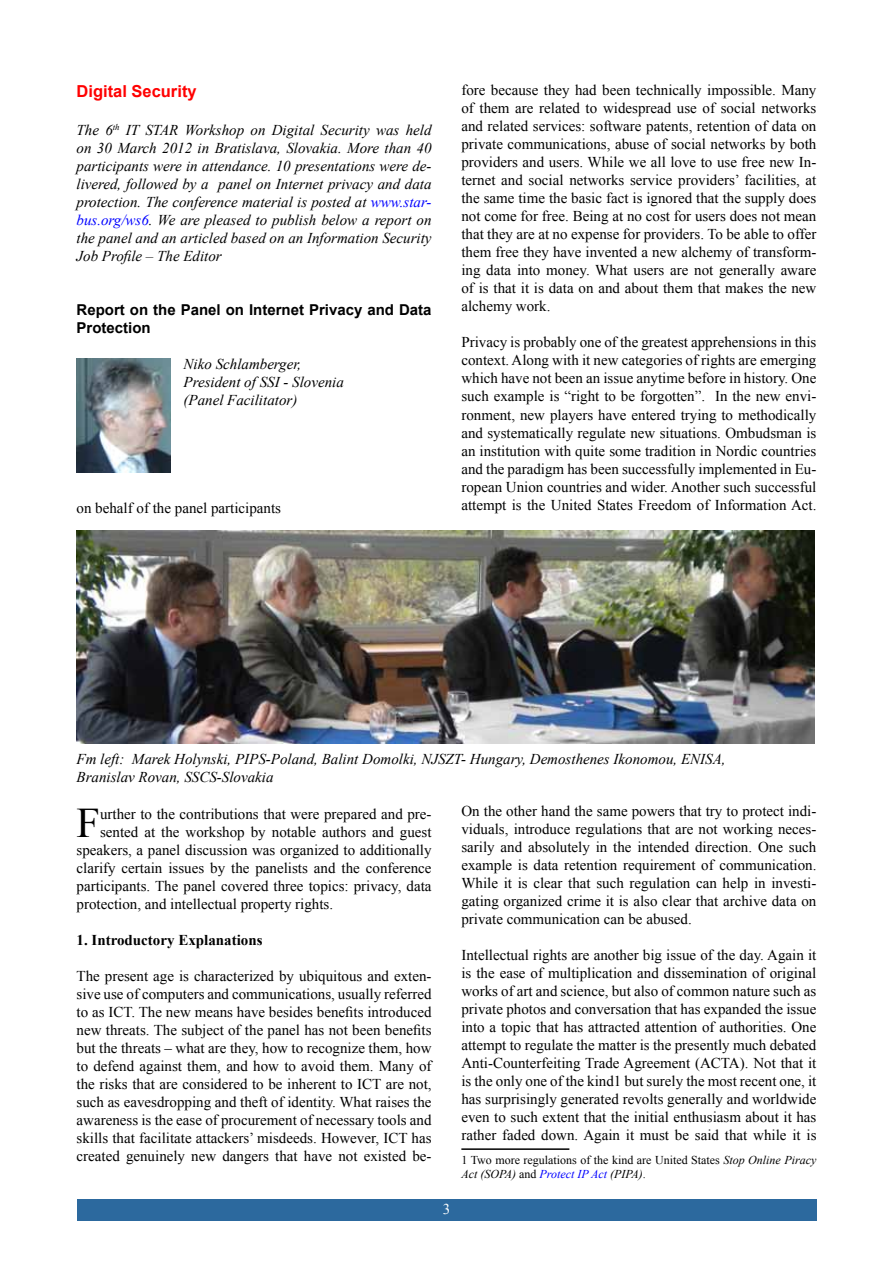
<style>
.page{position:relative;width:893px;height:1263px;background:#fff}
.page>*{position:absolute;margin:0;border:0;box-sizing:border-box;transform-origin:0 0}
.t1{font:42.15px "Times New Roman";color:#000}
.t2{font:700 16.5px "Arial";color:#f00}
.t3{font:15px/18px "Times New Roman";color:#000;text-align:justify}
.t4{font:italic 15px/18px "Times New Roman";color:#000}
.t5{font:700 15px/18px "Arial";color:#000}
.t6{font:700 15px "Times New Roman";color:#000}
.t7{font:15px "Times New Roman";color:#fff}
.t8{font:12px/14.4px "Times New Roman";color:#000}
.s1{color:#00f}
.s2{font-style:italic}
.s3{font-style:italic;color:#00f}
</style>
<div class="page">
<div style="left:77px;top:1199px;width:739px;height:21px;background:#2c699e"></div>
<img style="left:77px;top:359px;width:94px;height:113px">
<hr style="left:461px;top:1148px;width:108px;height:2px;background:#000">
<img style="left:77px;top:531px;width:738px;height:212px">
<p class="t2" style="left:77px;top:80px;width:122px">Digital Security</p>
<p class="t4" style="left:77px;top:120px;width:357px;text-align:justify">The 6<sup>th</sup> IT STAR Workshop on Digital Security was held on 30 March 2012 in Bratislava, Slovakia. More than 40 participants were in attendance. 10 presentations were de&shy;livered, followed by a panel on Internet privacy and data protection. The conference material is posted at <span class="s1">www.star&shy;bus.org/ws6</span>. We are pleased to publish below a report on the panel and an articled based on an Information Security Job Profile – The Editor</p>
<p class="t5" style="left:77px;top:301px;width:357px">Report on the Panel on Internet Privacy and Data<br>Protection</p>
<p class="t4" style="left:184px;top:354px;width:162px">Niko Schlamberger,<br>President of SSI - Slovenia (Panel Facilitator)</p>
<p class="t3" style="left:77px;top:499px;width:206px">on behalf of the panel participants</p>
<p class="t3" style="left:461px;top:81px;width:357px">fore because they had been technically impossible. Many of them are related to widespread use of social networks and related services: software patents, retention of data on private communications, abuse of social networks by both providers and users. While we all love to use free new In&shy;ternet and social networks service providers’ facilities, at the same time the basic fact is ignored that the supply does not come for free. Being at no cost for users does not mean that they are at no expense for providers. To be able to offer them free they have invented a new alchemy of transform&shy;ing data into money. What users are not generally aware of is that it is data on and about them that makes the new alchemy work.</p>
<p class="t3" style="left:461px;top:333px;width:357px">Privacy is probably one of the greatest apprehensions in this context. Along with it new categories of rights are emerging which have not been an issue anytime before in history. One such example is “right to be forgotten”. In the new envi&shy;ronment, new players have entered trying to methodically and systematically regulate new situations. Ombudsman is an institution with quite some tradition in Nordic countries and the paradigm has been successfully implemented in Eu&shy;ropean Union countries and wider. Another such successful attempt is the United States Freedom of Information Act.</p>
<p class="t4" style="left:77px;top:750px;width:651px">Fm left: Marek Holynski, PIPS-Poland, Balint Domolki, NJSZT- Hungary, Demosthenes Ikonomou, ENISA,<br>Branislav Rovan, SSCS-Slovakia</p>
<h1 class="t1" style="left:77px;top:794px;width:25px">F</h1>
<p class="t3" style="left:100px;top:805px;width:333px">urther to the contributions that were prepared and pre-</p>
<p class="t3" style="left:100px;top:823px;width:333px">sented at the workshop by notable authors and guest</p>
<p class="t3" style="left:77px;top:841px;width:357px">speakers, a panel discussion was organized to additionally</p>
<p class="t3" style="left:77px;top:859px;width:357px">clarify certain issues by the panelists and the conference</p>
<p class="t3" style="left:77px;top:877px;width:357px">participants. The panel covered three topics: privacy, data</p>
<p class="t3" style="left:77px;top:895px;width:258px">protection, and intellectual property rights.</p>
<p class="t6" style="left:77px;top:929px;width:188px">1. Introductory Explanations</p>
<p class="t3" style="left:77px;top:967px;width:357px">The present age is characterized by ubiquitous and exten&shy;sive use of computers and communications, usually referred to as ICT. The new means have besides benefits introduced new threats. The subject of the panel has not been benefits but the threats – what are they, how to recognize them, how to defend against them, and how to avoid them. Many of the risks that are considered to be inherent to ICT are not, such as eavesdropping and theft of identity. What raises the awareness is the ease of procurement of necessary tools and skills that facilitate attackers’ misdeeds. However, ICT has created genuinely new dangers that have not existed be-</p>
<p class="t7" style="left:443px;top:1199px;width:9px">3</p>
<p class="t3" style="left:461px;top:801px;width:357px">On the other hand the same powers that try to protect indi&shy;viduals, introduce regulations that are not working neces&shy;sarily and absolutely in the intended direction. One such example is data retention requirement of communication.<br>While it is clear that such regulation can help in investi&shy;gating organized crime it is also clear that archive data on private communication can be abused.</p>
<p class="t3" style="left:461px;top:945px;width:357px">Intellectual rights are another big issue of the day. Again it is the ease of multiplication and dissemination of original works of art and science, but also of common nature such as private photos and conversation that has expanded the issue into a topic that has attracted attention of authorities. One attempt to regulate the matter is the presently much debated Anti-Counterfeiting Trade Agreement (ACTA). Not that it is the only one of the kind1 but surely the most recent one, it has surprisingly generated revolts generally and worldwide even to such extent that the initial enthusiasm about it has rather faded down. Again it must be said that while it is</p>
<p class="t8" style="left:461px;top:1152px;width:357px">1 Two more regulations of the kind are United States <span class="s2">Stop Online Piracy<br>Act (SOPA)</span> and <span class="s3">Protect IP Act</span> <span class="s2">(PIPA)</span>.</p>
</div>
